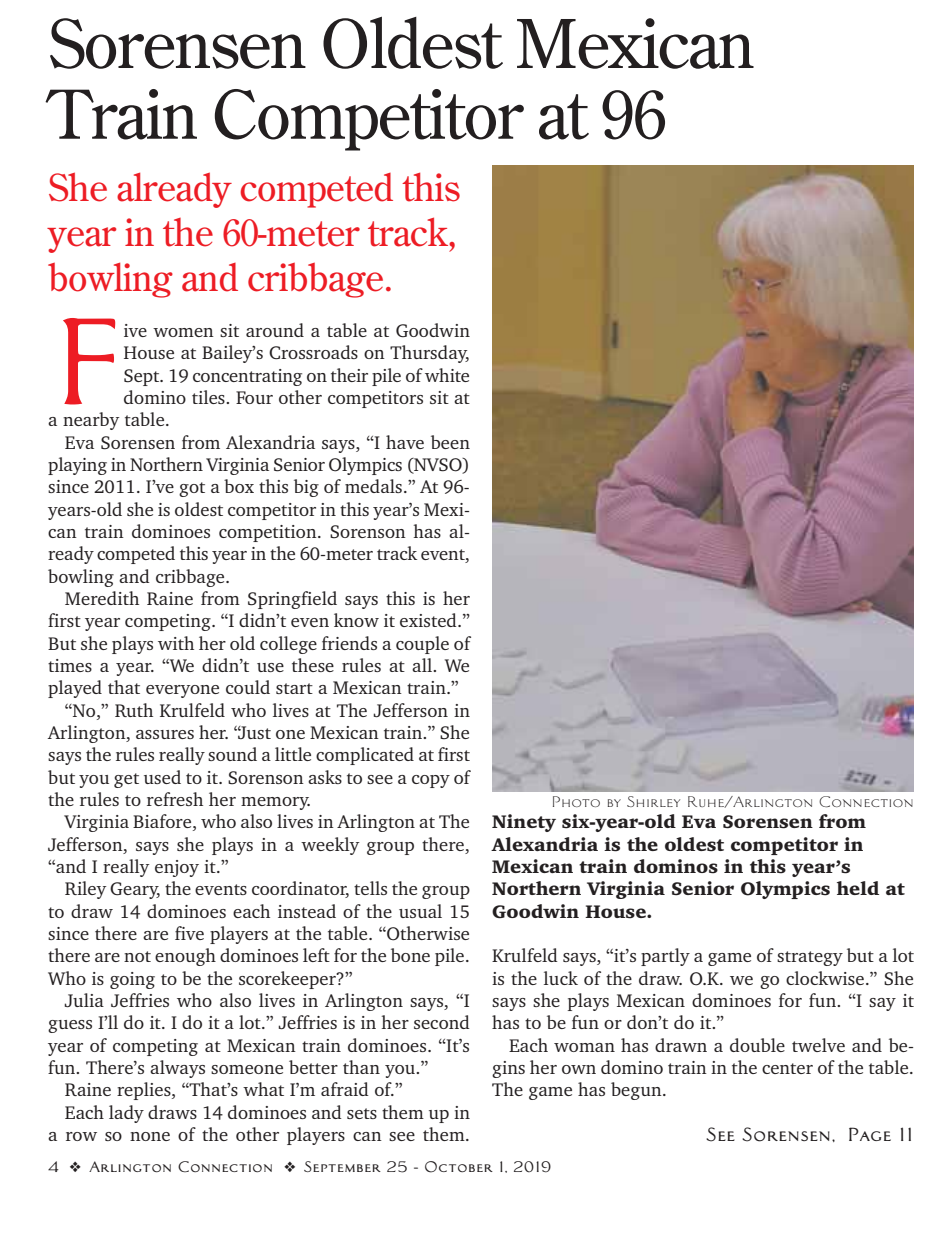
<style>
.page{position:relative;width:934px;height:1245px;background:#fff}
.page>*{position:absolute;margin:0;border:0;box-sizing:border-box;transform-origin:0 0}
.t1{font:120px "Architect Bold V";color:#ed1c24}
.t2{font:67px/70.6px "Century Old Style";letter-spacing:-.025em;color:#231f20}
.t3{font:37.2px/44.6px "Century Old Style";letter-spacing:-.015em;color:#ed1c24;text-align:justify}
.t4{font:18.6px/22.4px "Charter BT";letter-spacing:.005em;color:#231f20;text-align:justify}
.t5{font:900 18.6px/22.4px "Charter BT";letter-spacing:.005em;color:#231f20}
.t6{font:18.6px "Architect Bold V";color:#231f20}
.t7{font:14.8px "Architect Bold V";color:#231f20}
.t8{font:14.8px "Architect Roman V";letter-spacing:.01em;color:#231f20}
</style>
<div class="page">
<img style="left:492px;top:166px;width:421px;height:625px">
<h2 class="t2" style="left:48px;top:13px;width:708px">Sorensen Oldest Mexican<br>Train Competitor at 96</h2>
<h3 class="t3" style="left:48px;top:168px;width:413px">She already competed this year in the 60-meter track, bowling and cribbage.</h3>
<h1 class="t1" style="left:48px;top:292px;width:78px">F</h1>
<p class="t4" style="left:123px;top:321px;width:348px">ive women sit around a table at Goodwin</p>
<p class="t4" style="left:124px;top:343px;width:347px">House at Bailey’s Crossroads on Thursday,</p>
<p class="t4" style="left:124px;top:366px;width:348px">Sept. 19 concentrating on their pile of white</p>
<p class="t4" style="left:124px;top:388px;width:347px">domino tiles. Four other competitors sit at</p>
<p class="t4" style="left:48px;top:410px;width:123px">a nearby table.</p>
<p class="t4" style="left:65px;top:433px;width:406px">Eva Sorensen from Alexandria says, “I have been</p>
<p class="t4" style="left:48px;top:455px;width:423px">playing in Northern Virginia Senior Olympics (NVSO)</p>
<p class="t4" style="left:48px;top:477px;width:423px">since 2011. I’ve got a box this big of medals.” At 96-</p>
<p class="t4" style="left:48px;top:500px;width:423px">years-old she is oldest competitor in this year’s Mexi-</p>
<p class="t4" style="left:48px;top:522px;width:423px">can train dominoes competition. Sorenson has al-</p>
<p class="t4" style="left:48px;top:544px;width:423px">ready competed this year in the 60-meter track event,</p>
<p class="t4" style="left:48px;top:566px;width:183px">bowling and cribbage.</p>
<p class="t4" style="left:65px;top:589px;width:406px">Meredith Raine from Springfield says this is her</p>
<p class="t4" style="left:48px;top:611px;width:423px">first year competing. “I didn’t even know it existed.”</p>
<p class="t4" style="left:48px;top:633px;width:423px">But she plays with her old college friends a couple of</p>
<p class="t4" style="left:48px;top:656px;width:423px">times a year. “We didn’t use these rules at all. We</p>
<p class="t4" style="left:48px;top:678px;width:412px">played that everyone could start a Mexican train.”</p>
<p class="t4" style="left:65px;top:700px;width:406px">“No,” Ruth Krulfeld who lives at The Jefferson in</p>
<p class="t4" style="left:48px;top:723px;width:423px">Arlington, assures her. “Just one Mexican train.” She</p>
<p class="t4" style="left:48px;top:745px;width:423px">says the rules really sound a little complicated at first</p>
<p class="t4" style="left:48px;top:767px;width:423px">but you get used to it. Sorenson asks to see a copy of</p>
<p class="t4" style="left:48px;top:790px;width:264px">the rules to refresh her memory.</p>
<p class="t4" style="left:65px;top:812px;width:406px">Virginia Biafore, who also lives in Arlington at The</p>
<p class="t4" style="left:48px;top:834px;width:423px">Jefferson, says she plays in a weekly group there,</p>
<p class="t4" style="left:48px;top:857px;width:182px">“and I really enjoy it.”</p>
<p class="t4" style="left:65px;top:879px;width:406px">Riley Geary, the events coordinator, tells the group</p>
<p class="t4" style="left:48px;top:901px;width:423px">to draw 14 dominoes each instead of the usual 15</p>
<p class="t4" style="left:48px;top:924px;width:423px">since there are five players at the table. “Otherwise</p>
<p class="t4" style="left:48px;top:946px;width:423px">there are not enough dominoes left for the bone pile.</p>
<p class="t4" style="left:48px;top:968px;width:306px">Who is going to be the scorekeeper?”</p>
<p class="t4" style="left:65px;top:991px;width:406px">Julia Jeffries who also lives in Arlington says, “I</p>
<p class="t4" style="left:48px;top:1013px;width:423px">guess I’ll do it. I do it a lot.” Jeffries is in her second</p>
<p class="t4" style="left:48px;top:1035px;width:423px">year of competing at Mexican train dominoes. “It’s</p>
<p class="t4" style="left:48px;top:1058px;width:381px">fun. There’s always someone better than you.”</p>
<p class="t4" style="left:65px;top:1080px;width:339px">Raine replies, “That’s what I’m afraid of.”</p>
<p class="t4" style="left:65px;top:1102px;width:406px">Each lady draws 14 dominoes and sets them up in</p>
<p class="t4" style="left:48px;top:1124px;width:423px">a row so none of the other players can see them.</p>
<p class="t8" style="left:551px;top:793px;width:364px">Photo by Shirley Ruhe/Arlington Connection</p>
<p class="t5" style="left:492px;top:812px;width:413px">Ninety six-year-old Eva Sorensen from Alexandria is the oldest competitor in Mexican train dominos in this year’s Northern Virginia Senior Olympics held at Goodwin House.</p>
<p class="t4" style="left:492px;top:946px;width:423px">Krulfeld says, “it’s partly a game of strategy but a lot is the luck of the draw. O.K. we go clockwise.” She says she plays Mexican dominoes for fun. “I say it has to be fun or don’t do it.”</p>
<p class="t4" style="left:492px;top:1035px;width:423px;text-indent:17px">Each woman has drawn a double twelve and be&shy;gins her own domino train in the center of the table.<br>The game has begun.</p>
<p class="t6" style="left:706px;top:1123px;width:209px">See Sorensen, Page 11</p>
<p class="t7" style="left:48px;top:1158px;width:504px">4 ❖ Arlington Connection ❖ September 25 - October 1, 2019</p>
</div>
